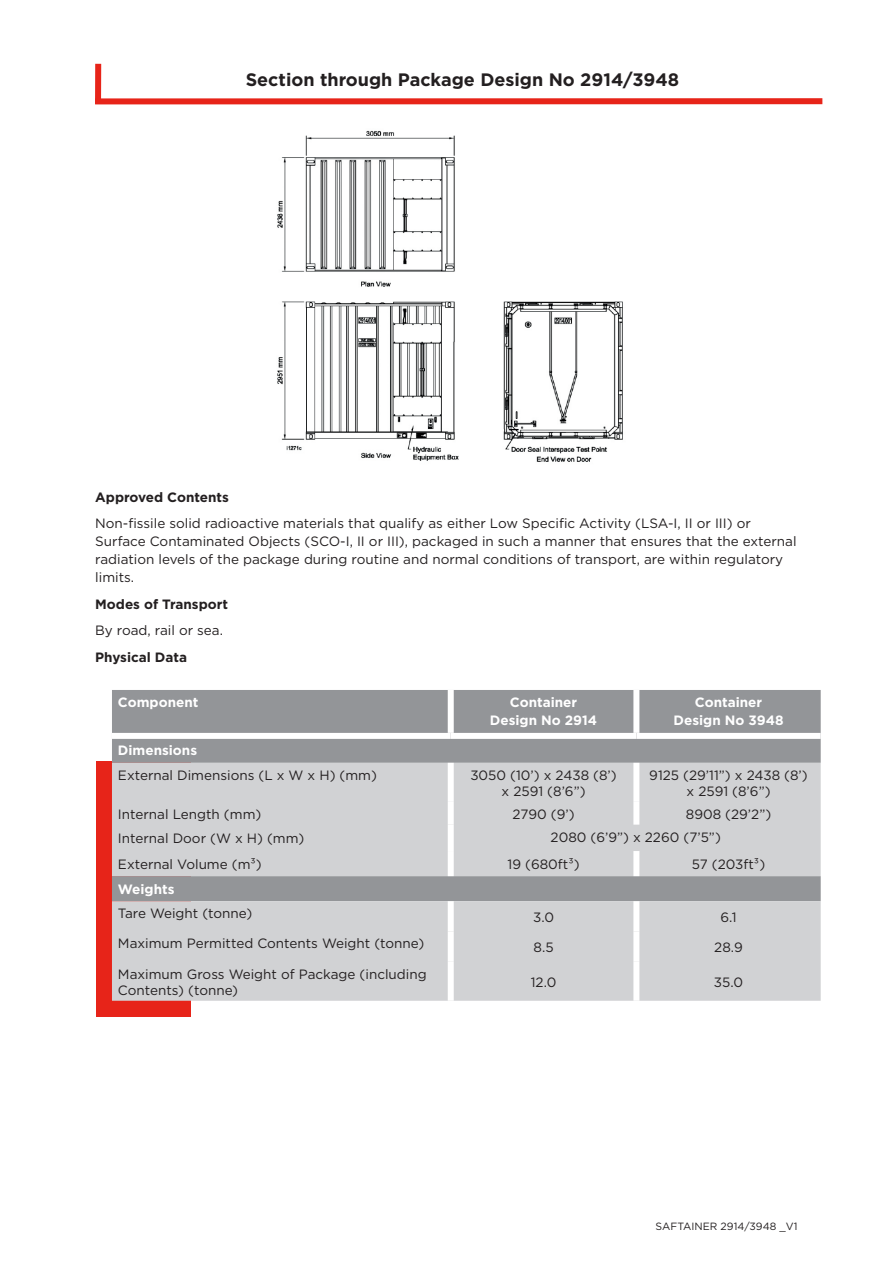
<style>
.page{position:relative;width:893px;height:1263px;background:#fff}
.page>*{position:absolute;margin:0;border:0;box-sizing:border-box;transform-origin:0 0}
.t1{font:700 18px "Gotham";color:#231f20}
.t2{font:13.5px/18px "Gotham";color:#231f20}
.t3{font:700 13.5px "Gotham";color:#fff}
.t4{font:700 13.5px "Gotham";color:#231f20}
.t5{font:10.5px "Gotham";color:#231f20}
</style>
<div class="page">
<div style="left:95px;top:64px;width:6px;height:40px;background:#e72419"></div>
<div style="left:95px;top:98px;width:727px;height:6px;background:#e72419"></div>
<img style="left:277px;top:130px;width:346px;height:332px">
<div style="left:96px;top:761px;width:95px;height:255px;background:#e72419"></div>
<div style="left:112px;top:690px;width:709px;height:73px;background:#939598"></div>
<svg style="left:112px;top:763px;width:709px;height:238px;background:#cacbcd"></svg>
<div style="left:448px;top:690px;width:6px;height:43px;background:#fff"></div>
<div style="left:633px;top:690px;width:6px;height:43px;background:#fff"></div>
<div style="left:448px;top:763px;width:6px;height:39px;background:#fff"></div>
<div style="left:448px;top:802px;width:6px;height:23px;background:#fff"></div>
<div style="left:633px;top:802px;width:6px;height:23px;background:#fff"></div>
<div style="left:448px;top:825px;width:6px;height:26px;background:#fff"></div>
<div style="left:448px;top:851px;width:6px;height:25px;background:#fff"></div>
<div style="left:633px;top:851px;width:6px;height:25px;background:#fff"></div>
<div style="left:448px;top:901px;width:6px;height:30px;background:#fff"></div>
<div style="left:633px;top:901px;width:6px;height:30px;background:#fff"></div>
<div style="left:448px;top:931px;width:6px;height:31px;background:#fff"></div>
<div style="left:633px;top:931px;width:6px;height:31px;background:#fff"></div>
<div style="left:448px;top:962px;width:6px;height:39px;background:#fff"></div>
<div style="left:633px;top:962px;width:6px;height:39px;background:#fff"></div>
<div style="left:112px;top:733px;width:339px;height:6px;background:#fff"></div>
<div style="left:451px;top:733px;width:185px;height:6px;background:#fff"></div>
<div style="left:636px;top:733px;width:185px;height:6px;background:#fff"></div>
<div style="left:633px;top:763px;width:6px;height:39px;background:#fff"></div>
<p class="t1" style="left:246px;top:68px;width:435px">Section through Package Design No 2914/3948</p>
<p class="t4" style="left:95px;top:488px;width:135px">Approved Contents</p>
<p class="t2" style="left:95px;top:514px;width:703px">Non-fissile solid radioactive materials that qualify as either Low Specific Activity (LSA-I, II or III) or Surface Contaminated Objects (SCO-I, II or III), packaged in such a manner that ensures that the external radiation levels of the package during routine and normal conditions of transport, are within regulatory limits.</p>
<p class="t4" style="left:95px;top:595px;width:134px">Modes of Transport</p>
<p class="t2" style="left:95px;top:621px;width:129px">By road, rail or sea.</p>
<p class="t4" style="left:95px;top:648px;width:93px">Physical Data</p>
<p class="t3" style="left:118px;top:693px;width:82px">Component</p>
<p class="t3" style="left:510px;top:693px;width:69px">Container</p>
<p class="t3" style="left:490px;top:711px;width:109px">Design No 2914</p>
<p class="t3" style="left:118px;top:741px;width:81px">Dimensions</p>
<p class="t2" style="left:118px;top:765px;width:260px">External Dimensions (L x W x H) (mm)</p>
<p class="t2" style="left:470px;top:765px;width:148px">3050 (10’) x 2438 (8’)</p>
<p class="t2" style="left:502px;top:782px;width:85px">x 2591 (8’6”)</p>
<p class="t3" style="left:695px;top:693px;width:69px">Container</p>
<p class="t3" style="left:674px;top:711px;width:111px">Design No 3948</p>
<p class="t2" style="left:649px;top:765px;width:160px">9125 (29’11”) x 2438 (8’)</p>
<p class="t2" style="left:687px;top:782px;width:85px">x 2591 (8’6”)</p>
<p class="t2" style="left:118px;top:804px;width:145px">Internal Length (mm)</p>
<p class="t2" style="left:513px;top:804px;width:63px">2790 (9’)</p>
<p class="t2" style="left:686px;top:804px;width:87px">8908 (29’2”)</p>
<p class="t2" style="left:118px;top:829px;width:188px">Internal Door (W x H) (mm)</p>
<p class="t2" style="left:118px;top:855px;width:145px">External Volume (m³)</p>
<p class="t2" style="left:508px;top:855px;width:74px">19 (680ft³)</p>
<p class="t2" style="left:692px;top:855px;width:75px">57 (203ft³)</p>
<p class="t3" style="left:118px;top:880px;width:58px">Weights</p>
<p class="t2" style="left:118px;top:904px;width:136px">Tare Weight (tonne)</p>
<p class="t2" style="left:533px;top:908px;width:22px">3.0</p>
<p class="t2" style="left:720px;top:908px;width:18px">6.1</p>
<p class="t2" style="left:118px;top:934px;width:308px">Maximum Permitted Contents Weight (tonne)</p>
<p class="t2" style="left:534px;top:938px;width:22px">8.5</p>
<p class="t2" style="left:714px;top:938px;width:30px">28.9</p>
<p class="t2" style="left:118px;top:965px;width:310px;line-height:16.2px">Maximum Gross Weight of Package (including<br>Contents) (tonne)</p>
<p class="t2" style="left:531px;top:972px;width:27px">12.0</p>
<p class="t2" style="left:714px;top:972px;width:31px">35.0</p>
<p class="t2" style="left:551px;top:828px;width:172px">2080 (6’9”) x 2260 (7’5”)</p>
<p class="t5" style="left:656px;top:1220px;width:143px">SAFTAINER 2914/3948 _V1</p>
</div>
